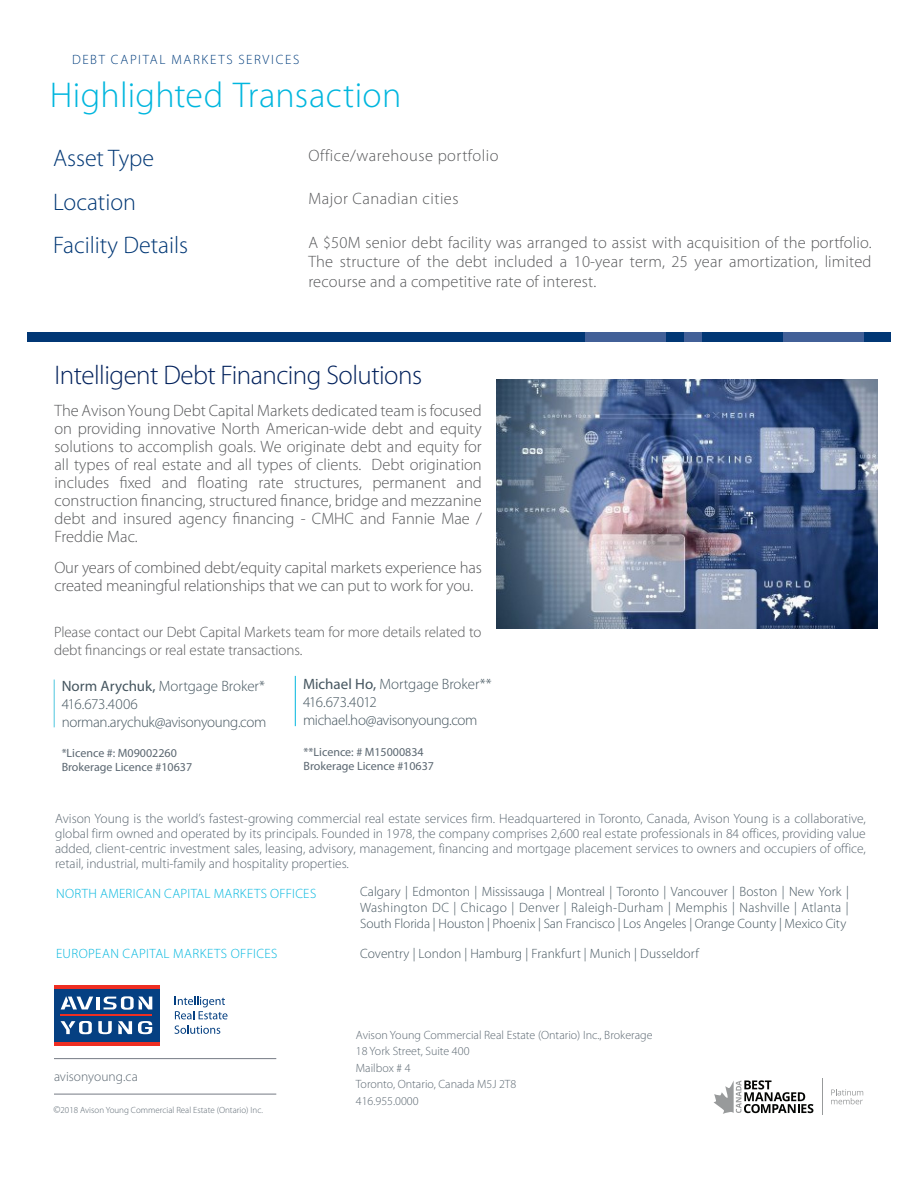
<style>
.page{position:relative;width:918px;height:1188px;background:#fff}
.page>*{position:absolute;margin:0;border:0;box-sizing:border-box;transform-origin:0 0}
.t1{font:300 36px "Myriad Pro";letter-spacing:.01em;color:#00b6de}
.t2{font:300 27px "Myriad Pro";letter-spacing:-.02em;color:#00205b}
.t3{font:300 24px "Myriad Pro";color:#013775}
.t4{font:300 16.5px/18px "Myriad Pro";color:#57585a;text-align:justify}
.t5{font:300 16.5px "Myriad Pro";letter-spacing:.03em;color:#57585a}
.t6{font:300 15px/18px "Myriad Pro";letter-spacing:-.005em;color:#57585a}
.Contact_Info{font:300 15px/18px "Myriad Pro";letter-spacing:-.02em;color:#45555f}
.Contact_Info-2{font:300 15px "Myriad Pro";color:#45555f}
.t7{font:300 13.5px/15px "Myriad Pro";color:#5b6771;text-align:justify}
.t8{font:300 13.5px/16.2px "Myriad Pro";color:#45555f;text-align:justify}
.t9{font:300 13.5px "Myriad Pro";letter-spacing:.03em;color:#00b6de}
.t10{font:300 13.5px "Myriad Pro";letter-spacing:.125em;color:#013d7d}
.t11{font:300 12px "Myriad Pro";color:#5b6771}
.t12{font:12px "Myriad Pro";color:#5b6771}
.t13{font:300 9px "Myriad Pro";color:#5b6771}
.s1{font-weight:400}
.s2{font-size:10.5px}
</style>
<div class="page">
<hr style="left:54px;top:680px;width:1px;height:47px;background:#4dc6df">
<div style="left:27px;top:332px;width:864px;height:10px;background:#013775"></div>
<div style="left:783px;top:332px;width:81px;height:10px;background:#426098"></div>
<div style="left:585px;top:332px;width:81px;height:10px;background:#426098"></div>
<div style="left:684px;top:332px;width:18px;height:10px;background:#426098"></div>
<hr style="left:54px;top:1094px;width:222px;height:1px;background:#757b84">
<hr style="left:54px;top:1058px;width:222px;height:1px;background:#757b84">
<svg style="left:714px;top:1080px;width:99px;height:34px"></svg>
<svg style="left:831px;top:1089px;width:32px;height:15px"></svg>
<hr style="left:822px;top:1078px;width:1px;height:37px;background:#989a9b">
<div style="left:54px;top:989px;width:106px;height:53px;background:#054082"></div>
<hr style="left:96px;top:997px;width:4px;height:12px;background:#fff">
<svg style="left:103px;top:996px;width:49px;height:14px"></svg>
<svg style="left:118px;top:1021px;width:14px;height:13px"></svg>
<svg style="left:61px;top:996px;width:32px;height:13px"></svg>
<svg style="left:61px;top:1021px;width:31px;height:13px"></svg>
<svg style="left:98px;top:1021px;width:14px;height:13px"></svg>
<svg style="left:138px;top:1021px;width:14px;height:13px"></svg>
<hr style="left:54px;top:1042px;width:106px;height:3px;background:#ee2e22">
<hr style="left:54px;top:985px;width:106px;height:4px;background:#ee2e22">
<hr style="left:60px;top:1015px;width:92px;height:1px;background:#ee2e22">
<svg style="left:175px;top:996px;width:53px;height:23px"></svg>
<svg style="left:175px;top:1025px;width:45px;height:9px"></svg>
<img style="left:497px;top:379px;width:381px;height:249px">
<hr style="left:295px;top:676px;width:1px;height:50px;background:#00b6de">
<p class="t10" style="left:72px;top:52px;width:229px">DEBT CAPITAL MARKETS SERVICES</p>
<p class="t1" style="left:50px;top:73px;width:353px">Highlighted Transaction</p>
<p class="t3" style="left:53px;top:144px;width:102px">Asset Type</p>
<p class="t5" style="left:308px;top:145px;width:192px">Office/warehouse portfolio</p>
<p class="t3" style="left:53px;top:187px;width:84px">Location</p>
<p class="t5" style="left:308px;top:189px;width:152px">Major Canadian cities</p>
<p class="t3" style="left:53px;top:231px;width:136px">Facility Details</p>
<p class="t4" style="left:308px;top:232px;width:565px;line-height:19.5px">A $50M senior debt facility was arranged to assist with acquisition of the portfolio.<br>The structure of the debt included a 10-year term, 25 year amortization, limited recourse and a competitive rate of interest.</p>
<p class="t2" style="left:54px;top:359px;width:369px">Intelligent Debt Financing Solutions</p>
<p class="t4" style="left:54px;top:401px;width:429px">The Avison Young Debt Capital Markets dedicated team is focused on providing innovative North American-wide debt and equity solutions to accomplish goals. We originate debt and equity for all types of real estate and all types of clients. Debt origination includes fixed and floating rate structures, permanent and construction financing, structured finance, bridge and mezzanine debt and insured agency financing - CMHC and Fannie Mae / Freddie Mac.</p>
<p class="t4" style="left:54px;top:559px;width:429px">Our years of combined debt/equity capital markets experience has created meaningful relationships that we can put to work for you.</p>
<p class="t6" style="left:54px;top:623px;width:429px">Please contact our Debt Capital Markets team for more details related to debt financings or real estate transactions.</p>
<p class="Contact_Info-2" style="left:62px;top:677px;width:205px"><span class="s1">Norm Arychuk,</span> Mortgage Broker*</p>
<p class="Contact_Info" style="left:62px;top:695px;width:78px">416.673.4006</p>
<p class="Contact_Info" style="left:62px;top:713px;width:206px">norman.arychuk@avisonyoung.com</p>
<p class="t12" style="left:62px;top:746px;width:117px">*Licence #: M09002260</p>
<p class="t12" style="left:62px;top:759px;width:132px">Brokerage Licence #10637</p>
<p class="Contact_Info-2" style="left:303px;top:675px;width:190px"><span class="s1">Michael Ho,</span> Mortgage Broker**</p>
<p class="Contact_Info" style="left:303px;top:693px;width:176px">416.673.4012 michael.ho@avisonyoung.com</p>
<p class="t12" style="left:304px;top:745px;width:122px">**Licence: # M15000834</p>
<p class="t12" style="left:304px;top:759px;width:132px">Brokerage Licence #10637</p>
<p class="t7" style="left:55px;top:811px;width:812px">Avison Young is the world’s fastest-growing commercial real estate services firm. Headquartered in Toronto, Canada, Avison Young is a collaborative, global firm owned and operated by its principals. Founded in 1978, the company comprises 2,600 real estate professionals in 84 offices, providing value added, client-centric investment sales, leasing, advisory, management, financing and mortgage placement services to owners and occupiers of office, retail, industrial, multi-family and hospitality properties.</p>
<p class="t9" style="left:56px;top:885px;width:262px">NORTH AMERICAN CAPITAL MARKETS OFFICES</p>
<p class="t8" style="left:360px;top:883px;width:490px">Calgary | Edmonton | Mississauga | Montreal | Toronto | Vancouver | Boston | New York | Washington DC | Chicago | Denver | Raleigh-Durham | Memphis | Nashville | Atlanta | South Florida | Houston | Phoenix | San Francisco | Los Angeles | Orange County | Mexico City</p>
<p class="t9" style="left:56px;top:945px;width:223px">EUROPEAN CAPITAL MARKETS OFFICES</p>
<p class="t8" style="left:360px;top:945px;width:340px">Coventry | London | Hamburg | Frankfurt | Munich | Dusseldorf</p>
<p class="t7" style="left:54px;top:1068px;width:85px">avisonyoung.ca</p>
<p class="t13" style="left:53px;top:1105px;width:211px"><span class="s2">©</span>2018 Avison Young Commercial Real Estate (Ontario) Inc.</p>
<p class="t11" style="left:356px;top:1027px;width:298px">Avison Young Commercial Real Estate (Ontario) Inc., Brokerage</p>
<p class="t11" style="left:356px;top:1044px;width:115px">18 York Street, Suite 400</p>
<p class="t11" style="left:356px;top:1060px;width:56px">Mailbox # 4</p>
<p class="t11" style="left:356px;top:1077px;width:162px">Toronto, Ontario, Canada M5J 2T8</p>
<p class="t11" style="left:356px;top:1093px;width:64px">416.955.0000</p>
</div>
